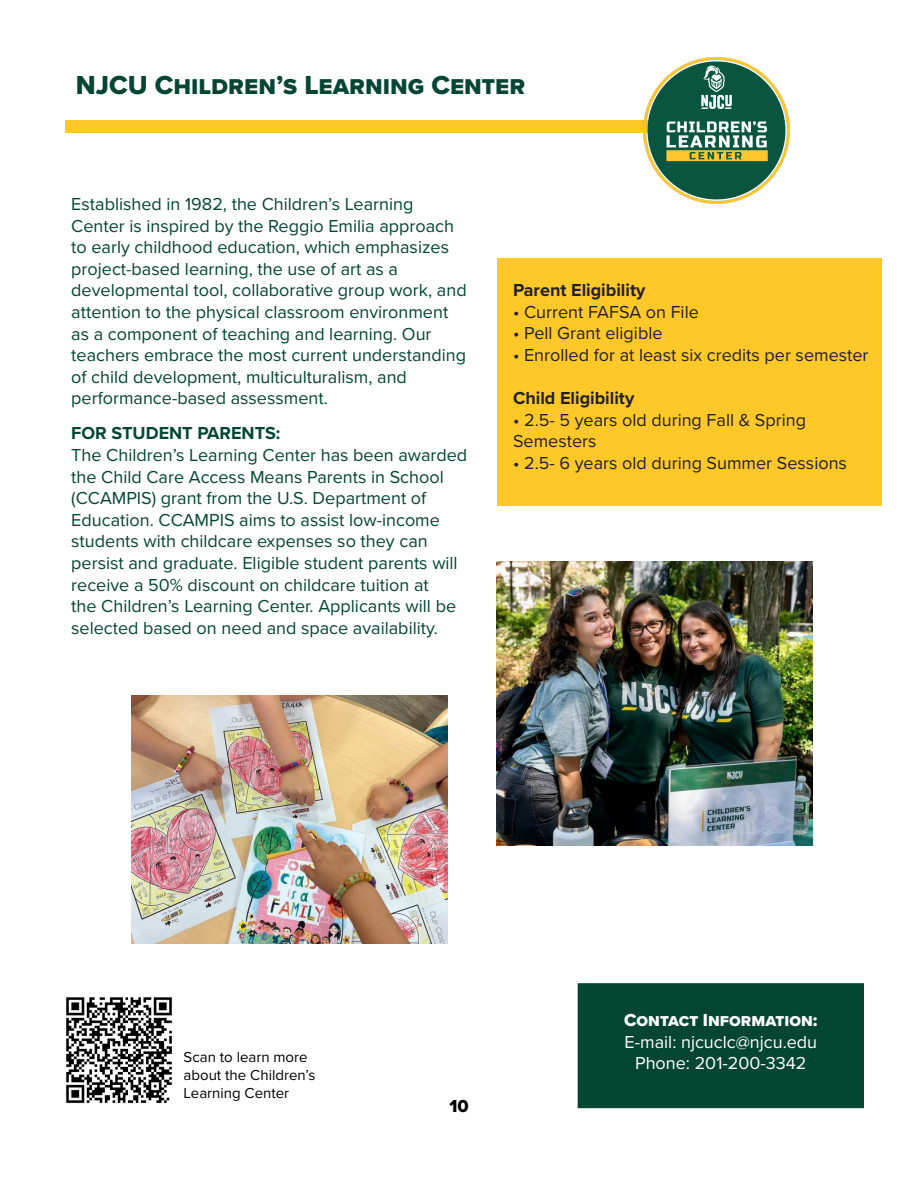
<style>
.page{position:relative;width:918px;height:1188px;background:#fff}
.page>*{position:absolute;margin:0;border:0;box-sizing:border-box;transform-origin:0 0}
.t1{font:27px "Proxima Nova Extrabld";color:#044633}
.t2{font:18px/21.6px "Proxima Nova";color:#044633}
.t3{font:18px/21.6px "Proxima Nova";color:#231f20}
.t4{font:18px "Proxima Nova";color:#fff}
.t5{font:700 18px "Proxima Nova";color:#231f20}
.t6{font:18px "Proxima Nova Extrabld";color:#fff}
.t7{font:700 18px "Proxima Nova";color:#044633}
.t8{font:18px "Proxima Nova Extrabld";color:#000}
.t9{font:15px/18px "Proxima Nova";color:#000}
</style>
<div class="page">
<div style="left:497px;top:259px;width:384px;height:247px;background:#fec829"></div>
<div style="left:65px;top:120px;width:678px;height:13px;background:#fec829"></div>
<img style="left:643px;top:57px;width:147px;height:147px">
<img style="left:497px;top:562px;width:315px;height:283px">
<img style="left:132px;top:695px;width:315px;height:249px">
<img style="left:66px;top:997px;width:106px;height:107px">
<div style="left:578px;top:983px;width:286px;height:125px;background:#044633;border:2px solid #044633"></div>
<p class="t1" style="left:76px;top:64px;width:451px">NJCU Children’s Learning Center</p>
<p class="t2" style="left:71px;top:192px;width:397px">Established in 1982, the Children’s Learning Center is inspired by the Reggio Emilia approach to early childhood education, which emphasizes project-based learning, the use of art as a developmental tool, collaborative group work, and attention to the physical classroom environment as a component of teaching and learning. Our teachers embrace the most current understanding of child development, multiculturalism, and performance-based assessment.</p>
<p class="t7" style="left:71px;top:420px;width:211px">FOR STUDENT PARENTS:</p>
<p class="t2" style="left:71px;top:443px;width:398px">The Children’s Learning Center has been awarded the Child Care Access Means Parents in School (CCAMPIS) grant from the U.S. Department of Education. CCAMPIS aims to assist low-income students with childcare expenses so they can persist and graduate. Eligible student parents will receive a 50% discount on childcare tuition at<br>the Children’s Learning Center. Applicants will be selected based on need and space availability.</p>
<p class="t5" style="left:513px;top:277px;width:134px">Parent Eligibility</p>
<p class="t3" style="left:513px;top:300px;width:187px">• Current FAFSA on File</p>
<p class="t3" style="left:513px;top:322px;width:151px">• Pell Grant eligible</p>
<p class="t3" style="left:513px;top:343px;width:357px">• Enrolled for at least six credits per semester</p>
<p class="t5" style="left:513px;top:385px;width:123px">Child Eligibility</p>
<p class="t3" style="left:513px;top:408px;width:295px">• 2.5- 5 years old during Fall &amp; Spring<br>Semesters</p>
<p class="t3" style="left:513px;top:451px;width:335px">• 2.5- 6 years old during Summer Sessions</p>
<p class="t9" style="left:184px;top:1047px;width:133px">Scan to learn more about the Children’s<br>Learning Center</p>
<p class="t8" style="left:449px;top:1092px;width:21px">10</p>
<p class="t6" style="left:624px;top:1007px;width:195px">Contact Information:</p>
<p class="t4" style="left:625px;top:1028px;width:194px">E-mail: njcuclc@njcu.edu</p>
<p class="t4" style="left:635px;top:1050px;width:173px">Phone: 201-200-3342</p>
</div>
